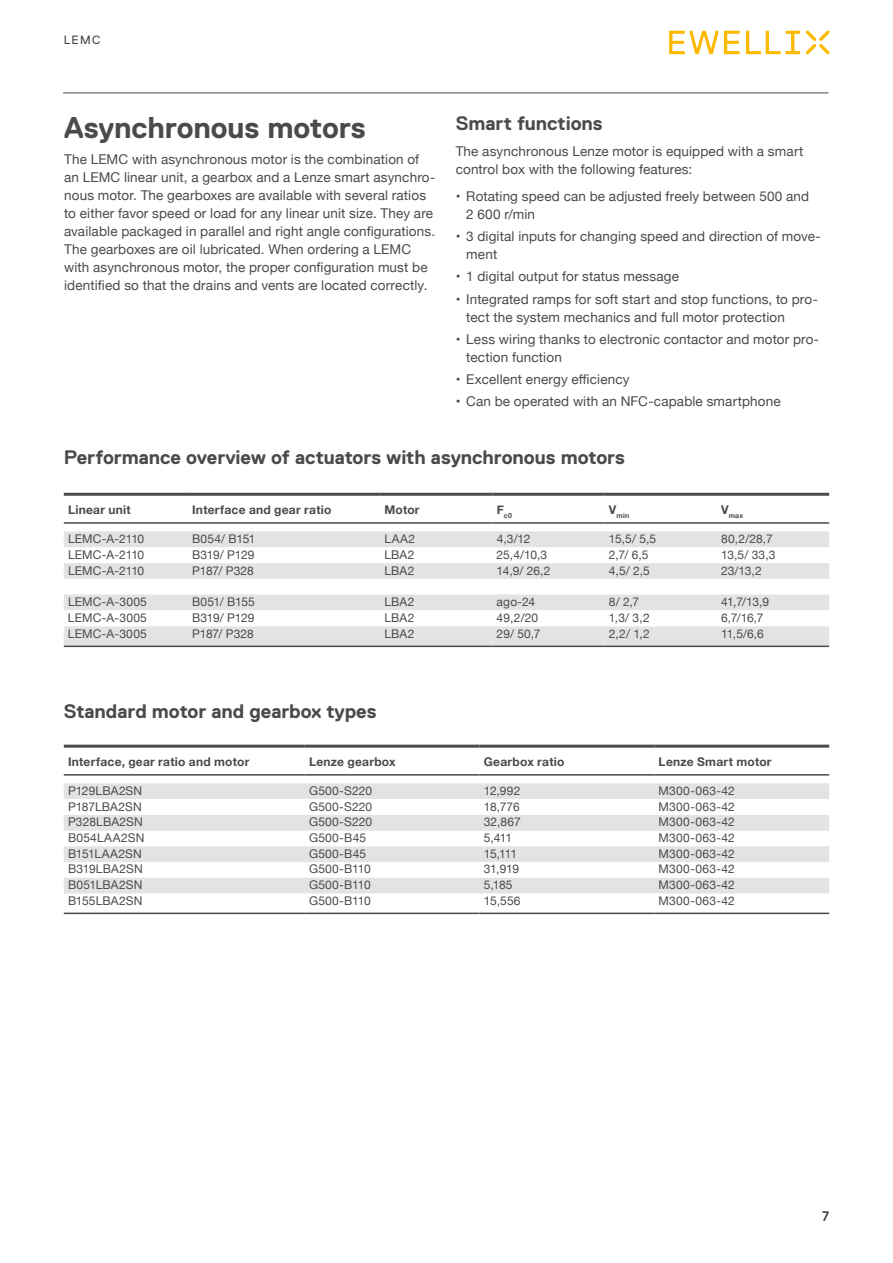
<style>
.page{position:relative;width:893px;height:1263px;background:#fff}
.page>*{position:absolute;margin:0;border:0;box-sizing:border-box;transform-origin:0 0}
.t1{font:700 30px "Replica Std";letter-spacing:-.005em;color:#4a4a49}
.t2{font:700 19.5px "Replica Std";color:#4a4a49}
.t3{font:13.5px/18px "Helvetica Neue";letter-spacing:.01em;color:#4a4a49}
.t4{font:13.5px "Replica Std";color:#4a4a49}
.t5{font:12px "Helvetica Neue";letter-spacing:.01em;color:#4a4a49}
.t6{font:700 12px "Helvetica Neue";letter-spacing:.02em;color:#4a4a49}
.t7{font:12px "Helvetica Neue";letter-spacing:-.015em;color:#4a4a49}
.t8{font:12px "Replica Std";color:#4a4a49}
.t9{font:700 7.05px "Helvetica Neue";letter-spacing:.03em;color:#4a4a49}
</style>
<div class="page">
<hr style="left:63px;top:93px;width:765px;height:1px;background:#4a4a49">
<svg style="left:669px;top:31px;width:131px;height:23px"></svg>
<svg style="left:806px;top:31px;width:23px;height:23px"></svg>
<svg style="left:64px;top:531px;width:765px;height:115px;fill:#e3e3e3"></svg>
<hr style="left:64px;top:493px;width:124px;height:3px;background:#4a4a49">
<hr style="left:188px;top:493px;width:192px;height:3px;background:#4a4a49">
<hr style="left:380px;top:493px;width:112px;height:3px;background:#4a4a49">
<hr style="left:492px;top:493px;width:113px;height:3px;background:#4a4a49">
<hr style="left:605px;top:493px;width:112px;height:3px;background:#4a4a49">
<hr style="left:717px;top:493px;width:112px;height:3px;background:#4a4a49">
<hr style="left:64px;top:522px;width:124px;height:2px;background:#4a4a49">
<hr style="left:188px;top:522px;width:192px;height:2px;background:#4a4a49">
<hr style="left:380px;top:522px;width:112px;height:2px;background:#4a4a49">
<hr style="left:492px;top:522px;width:113px;height:2px;background:#4a4a49">
<hr style="left:605px;top:522px;width:112px;height:2px;background:#4a4a49">
<hr style="left:717px;top:522px;width:112px;height:2px;background:#4a4a49">
<hr style="left:64px;top:646px;width:124px;height:1px;background:#4a4a49">
<hr style="left:188px;top:646px;width:192px;height:1px;background:#4a4a49">
<hr style="left:380px;top:646px;width:112px;height:1px;background:#4a4a49">
<hr style="left:492px;top:646px;width:113px;height:1px;background:#4a4a49">
<hr style="left:605px;top:646px;width:112px;height:1px;background:#4a4a49">
<hr style="left:717px;top:646px;width:112px;height:1px;background:#4a4a49">
<svg style="left:64px;top:783px;width:765px;height:110px;fill:#e3e3e3"></svg>
<hr style="left:64px;top:745px;width:241px;height:3px;background:#4a4a49">
<hr style="left:305px;top:745px;width:175px;height:3px;background:#4a4a49">
<hr style="left:480px;top:745px;width:174px;height:3px;background:#4a4a49">
<hr style="left:654px;top:745px;width:175px;height:3px;background:#4a4a49">
<hr style="left:64px;top:774px;width:241px;height:2px;background:#4a4a49">
<hr style="left:305px;top:774px;width:175px;height:2px;background:#4a4a49">
<hr style="left:480px;top:774px;width:174px;height:2px;background:#4a4a49">
<hr style="left:654px;top:774px;width:175px;height:2px;background:#4a4a49">
<hr style="left:64px;top:912px;width:241px;height:2px;background:#4a4a49">
<hr style="left:305px;top:912px;width:175px;height:2px;background:#4a4a49">
<hr style="left:480px;top:912px;width:174px;height:2px;background:#4a4a49">
<hr style="left:654px;top:912px;width:175px;height:2px;background:#4a4a49">
<p class="t8" style="left:64px;top:34px;width:38px">LEMC</p>
<h1 class="t1" style="left:64px;top:111px;width:303px">Asynchronous motors</h1>
<p class="t3" style="left:64px;top:151px;width:373px">The LEMC with asynchronous motor is the combination of an LEMC linear unit, a gearbox and a Lenze smart asynchro&shy;nous motor. The gearboxes are available with several ratios to either favor speed or load for any linear unit size. They are available packaged in parallel and right angle configurations.<br>The gearboxes are oil lubricated. When ordering a LEMC with asynchronous motor, the proper configuration must be identified so that the drains and vents are located correctly.</p>
<h2 class="t2" style="left:456px;top:112px;width:148px">Smart functions</h2>
<p class="t3" style="left:456px;top:143px;width:349px">The asynchronous Lenze motor is equipped with a smart control box with the following features:</p>
<p class="t3" style="left:466px;top:188px;width:344px;text-indent:-11px">• Rotating speed can be adjusted freely between 500 and<br>2 600 r/min</p>
<p class="t3" style="left:466px;top:228px;width:356px;text-indent:-11px">• 3 digital inputs for changing speed and direction of move&shy;ment</p>
<p class="t3" style="left:456px;top:268px;width:225px">• 1 digital output for status message</p>
<p class="t3" style="left:466px;top:290px;width:353px;text-indent:-11px">• Integrated ramps for soft start and stop functions, to pro&shy;tect the system mechanics and full motor protection</p>
<p class="t3" style="left:466px;top:331px;width:354px;text-indent:-11px">• Less wiring thanks to electronic contactor and motor pro&shy;tection function</p>
<p class="t3" style="left:456px;top:371px;width:175px">• Excellent energy efficiency</p>
<p class="t3" style="left:456px;top:393px;width:327px">• Can be operated with an NFC-capable smartphone</p>
<h2 class="t2" style="left:64px;top:447px;width:563px">Performance overview of actuators with asynchronous motors</h2>
<p class="t6" style="left:68px;top:501px;width:64px">Linear unit</p>
<p class="t6" style="left:192px;top:501px;width:141px">Interface and gear ratio</p>
<p class="t6" style="left:384px;top:501px;width:37px">Motor</p>
<p class="t9" style="left:497px;top:510px;width:17px"><sup>F</sup>c0</p>
<p class="t9" style="left:609px;top:510px;width:22px"><sup>V</sup>min</p>
<p class="t9" style="left:721px;top:510px;width:24px"><sup>V</sup>max</p>
<p class="t5" style="left:68px;top:530px;width:78px">LEMC-A-2110</p>
<p class="t5" style="left:192px;top:530px;width:65px">B054/ B151</p>
<p class="t5" style="left:384px;top:530px;width:32px">LAA2</p>
<p class="t5" style="left:497px;top:530px;width:35px">4,3/12</p>
<p class="t5" style="left:609px;top:530px;width:49px">15,5/ 5,5</p>
<p class="t5" style="left:721px;top:530px;width:53px">80,2/28,7</p>
<p class="t5" style="left:68px;top:546px;width:78px">LEMC-A-2110</p>
<p class="t7" style="left:192px;top:546px;width:64px">B319/ P129</p>
<p class="t5" style="left:384px;top:546px;width:32px">LBA2</p>
<p class="t5" style="left:497px;top:546px;width:52px">25,4/10,3</p>
<p class="t5" style="left:609px;top:546px;width:41px">2,7/ 6,5</p>
<p class="t5" style="left:721px;top:546px;width:56px">13,5/ 33,3</p>
<p class="t5" style="left:68px;top:562px;width:78px">LEMC-A-2110</p>
<p class="t5" style="left:192px;top:562px;width:63px">P187/ P328</p>
<p class="t5" style="left:384px;top:562px;width:32px">LBA2</p>
<p class="t5" style="left:497px;top:562px;width:55px">14,9/ 26,2</p>
<p class="t5" style="left:609px;top:562px;width:42px">4,5/ 2,5</p>
<p class="t5" style="left:721px;top:562px;width:42px">23/13,2</p>
<p class="t5" style="left:68px;top:593px;width:80px">LEMC-A-3005</p>
<p class="t5" style="left:192px;top:593px;width:64px">B051/ B155</p>
<p class="t5" style="left:384px;top:593px;width:32px">LBA2</p>
<p class="t5" style="left:497px;top:593px;width:40px">ago-24</p>
<p class="t5" style="left:609px;top:593px;width:32px">8/ 2,7</p>
<p class="t5" style="left:721px;top:593px;width:50px">41,7/13,9</p>
<p class="t5" style="left:68px;top:609px;width:80px">LEMC-A-3005</p>
<p class="t7" style="left:192px;top:609px;width:64px">B319/ P129</p>
<p class="t5" style="left:384px;top:609px;width:32px">LBA2</p>
<p class="t5" style="left:497px;top:609px;width:43px">49,2/20</p>
<p class="t5" style="left:609px;top:609px;width:42px">1,3/ 3,2</p>
<p class="t5" style="left:721px;top:609px;width:44px">6,7/16,7</p>
<p class="t5" style="left:68px;top:625px;width:80px">LEMC-A-3005</p>
<p class="t5" style="left:192px;top:625px;width:63px">P187/ P328</p>
<p class="t5" style="left:384px;top:625px;width:32px">LBA2</p>
<p class="t5" style="left:497px;top:625px;width:45px">29/ 50,7</p>
<p class="t5" style="left:609px;top:625px;width:42px">2,2/ 1,2</p>
<p class="t5" style="left:721px;top:625px;width:44px">11,5/6,6</p>
<h2 class="t2" style="left:64px;top:700px;width:314px">Standard motor and gearbox types</h2>
<p class="t6" style="left:68px;top:753px;width:183px">Interface, gear ratio and motor</p>
<p class="t6" style="left:309px;top:753px;width:88px">Lenze gearbox</p>
<p class="t6" style="left:484px;top:753px;width:82px">Gearbox ratio</p>
<p class="t6" style="left:659px;top:753px;width:114px">Lenze Smart motor</p>
<p class="t5" style="left:68px;top:782px;width:76px">P129LBA2SN</p>
<p class="t5" style="left:309px;top:782px;width:65px">G500-S220</p>
<p class="t5" style="left:484px;top:782px;width:38px">12,992</p>
<p class="t5" style="left:659px;top:782px;width:78px">M300-063-42</p>
<p class="t5" style="left:68px;top:798px;width:75px">P187LBA2SN</p>
<p class="t5" style="left:309px;top:798px;width:65px">G500-S220</p>
<p class="t5" style="left:484px;top:798px;width:37px">18,776</p>
<p class="t5" style="left:659px;top:798px;width:78px">M300-063-42</p>
<p class="t5" style="left:68px;top:813px;width:76px">P328LBA2SN</p>
<p class="t5" style="left:309px;top:813px;width:65px">G500-S220</p>
<p class="t5" style="left:484px;top:813px;width:38px">32,867</p>
<p class="t5" style="left:659px;top:813px;width:78px">M300-063-42</p>
<p class="t5" style="left:68px;top:829px;width:78px">B054LAA2SN</p>
<p class="t5" style="left:309px;top:829px;width:59px">G500-B45</p>
<p class="t5" style="left:484px;top:829px;width:30px">5,411</p>
<p class="t5" style="left:659px;top:829px;width:78px">M300-063-42</p>
<p class="t5" style="left:68px;top:845px;width:75px">B151LAA2SN</p>
<p class="t5" style="left:309px;top:845px;width:59px">G500-B45</p>
<p class="t5" style="left:484px;top:845px;width:35px">15,111</p>
<p class="t5" style="left:659px;top:845px;width:78px">M300-063-42</p>
<p class="t5" style="left:68px;top:860px;width:76px">B319LBA2SN</p>
<p class="t5" style="left:309px;top:860px;width:63px">G500-B110</p>
<p class="t5" style="left:484px;top:860px;width:37px">31,919</p>
<p class="t5" style="left:659px;top:860px;width:78px">M300-063-42</p>
<p class="t5" style="left:68px;top:876px;width:76px">B051LBA2SN</p>
<p class="t5" style="left:309px;top:876px;width:63px">G500-B110</p>
<p class="t5" style="left:484px;top:876px;width:30px">5,185</p>
<p class="t5" style="left:659px;top:876px;width:78px">M300-063-42</p>
<p class="t5" style="left:68px;top:892px;width:76px">B155LBA2SN</p>
<p class="t5" style="left:309px;top:892px;width:63px">G500-B110</p>
<p class="t5" style="left:484px;top:892px;width:38px">15,556</p>
<p class="t5" style="left:659px;top:892px;width:78px">M300-063-42</p>
<p class="t4" style="left:822px;top:1209px;width:8px">7</p>
</div>
